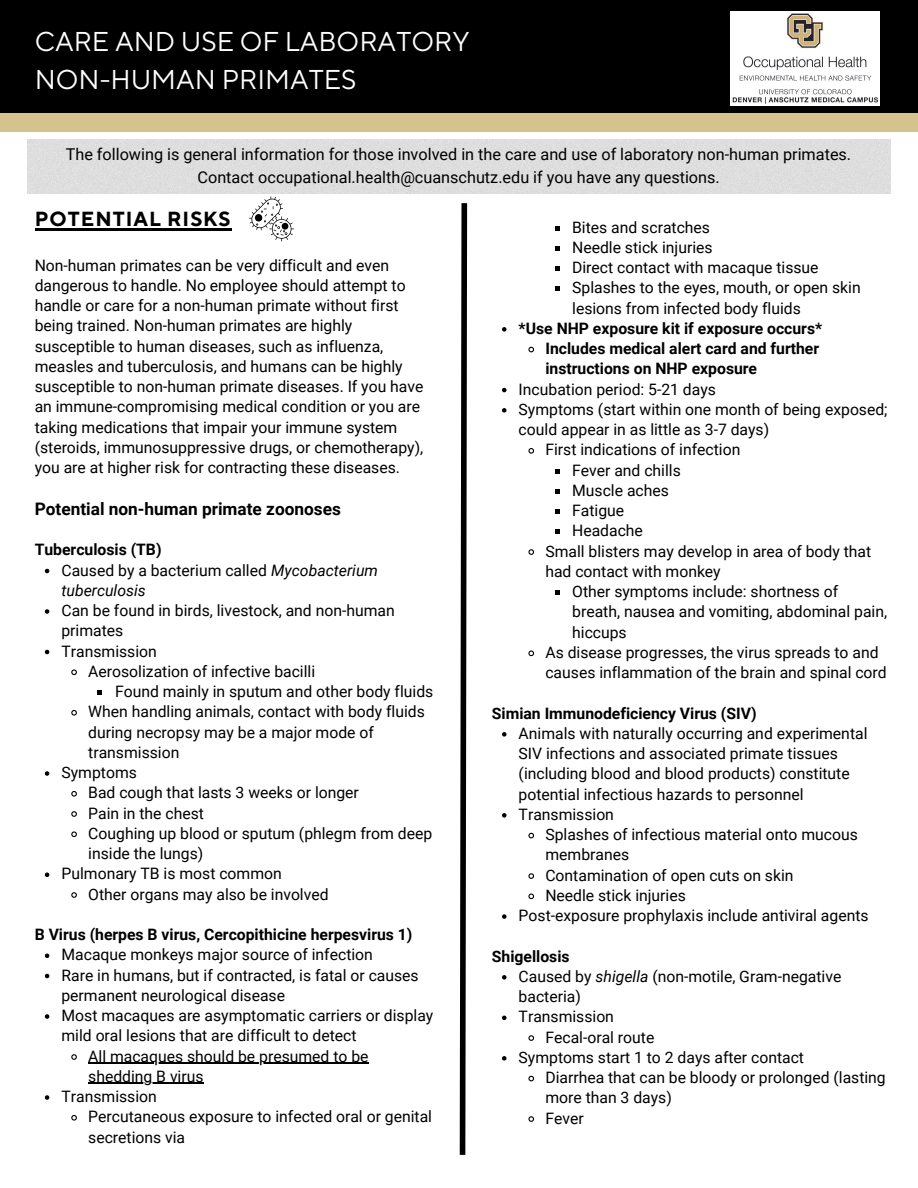
<style>
.page{position:relative;width:918px;height:1188px;background:#fff}
.page>*{position:absolute;margin:0;border:0;box-sizing:border-box;transform-origin:0 0}
.t1{font:27.15px/37.7px "TT Norms Pro";color:#fff}
.t2{font:700 20.25px "TT Norms Pro";letter-spacing:.05em;color:#000}
.t3{font:700 17.25px "Roboto";color:#000}
.t4{font:16.2px "Roboto";color:#000}
.t5{font:15.75px/20.2px "Roboto";color:#000}
.t6{font:700 15.75px/20.2px "Roboto";color:#000}
.t7{font:italic 15.75px/20.2px "Roboto";color:#000}
.s1{font-style:normal}
.s2{font-style:italic}
</style>
<div class="page">
<div style="left:0;top:0;width:918px;height:123px;background:#000"></div>
<div style="left:0;top:113px;width:918px;height:19px;background:#d6c28c"></div>
<div style="left:28px;top:140px;width:863px;height:54px;background:#dedede"></div>
<svg style="left:459px;top:203px;width:9px;height:952px"></svg>
<svg style="left:249px;top:196px;width:45px;height:45px"></svg>
<img style="left:731px;top:11px;width:148px;height:95px">
<svg style="left:45px;top:569px;width:4px;height:4px"></svg>
<svg style="left:45px;top:609px;width:4px;height:5px"></svg>
<svg style="left:45px;top:650px;width:4px;height:4px"></svg>
<svg style="left:71px;top:669px;width:6px;height:7px"></svg>
<svg style="left:98px;top:690px;width:4px;height:5px"></svg>
<svg style="left:71px;top:710px;width:6px;height:6px"></svg>
<svg style="left:45px;top:771px;width:4px;height:5px"></svg>
<svg style="left:71px;top:791px;width:6px;height:6px"></svg>
<svg style="left:71px;top:811px;width:6px;height:6px"></svg>
<svg style="left:71px;top:831px;width:6px;height:7px"></svg>
<svg style="left:45px;top:873px;width:4px;height:4px"></svg>
<svg style="left:71px;top:892px;width:6px;height:6px"></svg>
<svg style="left:45px;top:954px;width:4px;height:4px"></svg>
<svg style="left:45px;top:974px;width:4px;height:4px"></svg>
<svg style="left:45px;top:1014px;width:4px;height:5px"></svg>
<svg style="left:71px;top:1054px;width:6px;height:6px"></svg>
<hr style="left:88px;top:1063px;width:281px;height:1px;background:#000">
<hr style="left:88px;top:1083px;width:116px;height:1px;background:#000">
<svg style="left:45px;top:1095px;width:4px;height:5px"></svg>
<svg style="left:71px;top:1115px;width:6px;height:6px"></svg>
<svg style="left:555px;top:226px;width:4px;height:4px"></svg>
<svg style="left:555px;top:246px;width:4px;height:5px"></svg>
<svg style="left:555px;top:266px;width:4px;height:5px"></svg>
<svg style="left:555px;top:287px;width:4px;height:4px"></svg>
<svg style="left:502px;top:327px;width:5px;height:5px"></svg>
<svg style="left:528px;top:346px;width:7px;height:7px"></svg>
<svg style="left:502px;top:388px;width:5px;height:4px"></svg>
<svg style="left:502px;top:408px;width:5px;height:5px"></svg>
<svg style="left:528px;top:448px;width:7px;height:6px"></svg>
<svg style="left:555px;top:469px;width:4px;height:4px"></svg>
<svg style="left:555px;top:489px;width:4px;height:5px"></svg>
<svg style="left:555px;top:509px;width:4px;height:5px"></svg>
<svg style="left:555px;top:530px;width:4px;height:4px"></svg>
<svg style="left:528px;top:549px;width:6px;height:6px"></svg>
<svg style="left:555px;top:590px;width:4px;height:5px"></svg>
<svg style="left:528px;top:650px;width:7px;height:7px"></svg>
<svg style="left:502px;top:732px;width:5px;height:5px"></svg>
<svg style="left:502px;top:813px;width:5px;height:5px"></svg>
<svg style="left:528px;top:832px;width:7px;height:7px"></svg>
<svg style="left:528px;top:873px;width:6px;height:6px"></svg>
<svg style="left:528px;top:893px;width:7px;height:7px"></svg>
<svg style="left:502px;top:914px;width:5px;height:5px"></svg>
<svg style="left:502px;top:975px;width:5px;height:5px"></svg>
<svg style="left:502px;top:1016px;width:5px;height:4px"></svg>
<svg style="left:528px;top:1035px;width:6px;height:6px"></svg>
<svg style="left:502px;top:1056px;width:5px;height:5px"></svg>
<svg style="left:528px;top:1075px;width:7px;height:7px"></svg>
<svg style="left:528px;top:1116px;width:6px;height:6px"></svg>
<hr style="left:35px;top:228px;width:196px;height:2px;background:#000">
<p class="t1" style="left:35px;top:24px;width:436px">CARE AND USE OF LABORATORY<br>NON-HUMAN PRIMATES</p>
<p class="t4" style="left:66px;top:145px;width:787px">The following is general information for those involved in the care and use of laboratory non-human primates.</p>
<p class="t4" style="left:198px;top:167px;width:524px">Contact occupational.health@cuanschutz.edu if you have any questions.</p>
<p class="t2" style="left:35px;top:207px;width:197px">POTENTIAL RISKS</p>
<p class="t5" style="left:35px;top:255px;width:390px">Non-human primates can be very difficult and even dangerous to handle. No employee should attempt to handle or care for a non-human primate without first being trained. Non-human primates are highly susceptible to human diseases, such as influenza, measles and tuberculosis, and humans can be highly susceptible to non-human primate diseases. If you have an immune-compromising medical condition or you are taking medications that impair your immune system (steroids, immunosuppressive drugs, or chemotherapy), you are at higher risk for contracting these diseases.</p>
<p class="t3" style="left:35px;top:499px;width:308px">Potential non-human primate zoonoses</p>
<p class="t6" style="left:35px;top:540px;width:128px">Tuberculosis (TB)</p>
<p class="t7" style="left:61px;top:560px;width:318px"><span class="s1">Caused by a bacterium called</span> Mycobacterium tuberculosis</p>
<p class="t5" style="left:61px;top:601px;width:335px">Can be found in birds, livestock, and non-human primates</p>
<p class="t5" style="left:61px;top:641px;width:97px">Transmission</p>
<p class="t5" style="left:88px;top:661px;width:228px">Aerosolization of infective bacilli</p>
<p class="t5" style="left:115px;top:682px;width:320px">Found mainly in sputum and other body fluids</p>
<p class="t5" style="left:88px;top:702px;width:338px">When handling animals, contact with body fluids during necropsy may be a major mode of transmission</p>
<p class="t5" style="left:61px;top:763px;width:77px">Symptoms</p>
<p class="t5" style="left:88px;top:783px;width:272px">Bad cough that lasts 3 weeks or longer</p>
<p class="t5" style="left:88px;top:803px;width:117px">Pain in the chest</p>
<p class="t5" style="left:88px;top:823px;width:346px">Coughing up blood or sputum (phlegm from deep inside the lungs)</p>
<p class="t5" style="left:61px;top:864px;width:222px">Pulmonary TB is most common</p>
<p class="t5" style="left:88px;top:884px;width:242px">Other organs may also be involved</p>
<p class="t6" style="left:35px;top:925px;width:379px">B Virus (herpes B virus, Cercopithicine herpesvirus 1)</p>
<p class="t5" style="left:61px;top:945px;width:313px">Macaque monkeys major source of infection</p>
<p class="t5" style="left:61px;top:965px;width:359px">Rare in humans, but if contracted, is fatal or causes permanent neurological disease</p>
<p class="t5" style="left:61px;top:1006px;width:373px">Most macaques are asymptomatic carriers or display mild oral lesions that are difficult to detect</p>
<p class="t5" style="left:88px;top:1046px;width:282px">All macaques should be presumed to be shedding B virus</p>
<p class="t5" style="left:61px;top:1087px;width:97px">Transmission</p>
<p class="t5" style="left:88px;top:1107px;width:345px">Percutaneous exposure to infected oral or genital secretions via</p>
<p class="t5" style="left:572px;top:217px;width:139px">Bites and scratches</p>
<p class="t5" style="left:572px;top:237px;width:142px">Needle stick injuries</p>
<p class="t5" style="left:572px;top:258px;width:248px">Direct contact with macaque tissue</p>
<p class="t5" style="left:572px;top:278px;width:290px">Splashes to the eyes, mouth, or open skin lesions from infected body fluids</p>
<p class="t6" style="left:519px;top:318px;width:305px">*Use NHP exposure kit if exposure occurs*</p>
<p class="t6" style="left:545px;top:339px;width:275px">Includes medical alert card and further instructions on NHP exposure</p>
<p class="t5" style="left:519px;top:379px;width:199px">Incubation period: 5-21 days</p>
<p class="t5" style="left:519px;top:399px;width:370px">Symptoms (start within one month of being exposed; could appear in as little as 3-7 days)</p>
<p class="t5" style="left:545px;top:440px;width:196px">First indications of infection</p>
<p class="t5" style="left:572px;top:460px;width:110px">Fever and chills</p>
<p class="t5" style="left:572px;top:480px;width:98px">Muscle aches</p>
<p class="t5" style="left:572px;top:501px;width:54px">Fatigue</p>
<p class="t5" style="left:572px;top:521px;width:72px">Headache</p>
<p class="t5" style="left:545px;top:541px;width:327px">Small blisters may develop in area of body that had contact with monkey</p>
<p class="t5" style="left:572px;top:582px;width:316px">Other symptoms include: shortness of breath, nausea and vomiting, abdominal pain, hiccups</p>
<p class="t5" style="left:545px;top:642px;width:343px">As disease progresses, the virus spreads to and causes inflammation of the brain and spinal cord</p>
<p class="t6" style="left:492px;top:703px;width:266px">Simian Immunodeficiency Virus (SIV)</p>
<p class="t5" style="left:519px;top:723px;width:350px">Animals with naturally occurring and experimental SIV infections and associated primate tissues (including blood and blood products) constitute potential infectious hazards to personnel</p>
<p class="t5" style="left:519px;top:804px;width:97px">Transmission</p>
<p class="t5" style="left:545px;top:825px;width:314px">Splashes of infectious material onto mucous membranes</p>
<p class="t5" style="left:545px;top:865px;width:250px">Contamination of open cuts on skin</p>
<p class="t5" style="left:545px;top:885px;width:142px">Needle stick injuries</p>
<p class="t5" style="left:519px;top:906px;width:351px">Post-exposure prophylaxis include antiviral agents</p>
<p class="t6" style="left:492px;top:946px;width:79px">Shigellosis</p>
<p class="t5" style="left:519px;top:966px;width:324px">Caused by <span class="s2">shigella</span> (non-motile, Gram-negative bacteria)</p>
<p class="t5" style="left:519px;top:1007px;width:97px">Transmission</p>
<p class="t5" style="left:545px;top:1027px;width:110px">Fecal-oral route</p>
<p class="t5" style="left:519px;top:1047px;width:287px">Symptoms start 1 to 2 days after contact</p>
<p class="t5" style="left:545px;top:1068px;width:342px">Diarrhea that can be bloody or prolonged (lasting more than 3 days)</p>
<p class="t5" style="left:545px;top:1108px;width:40px">Fever</p>
</div>
